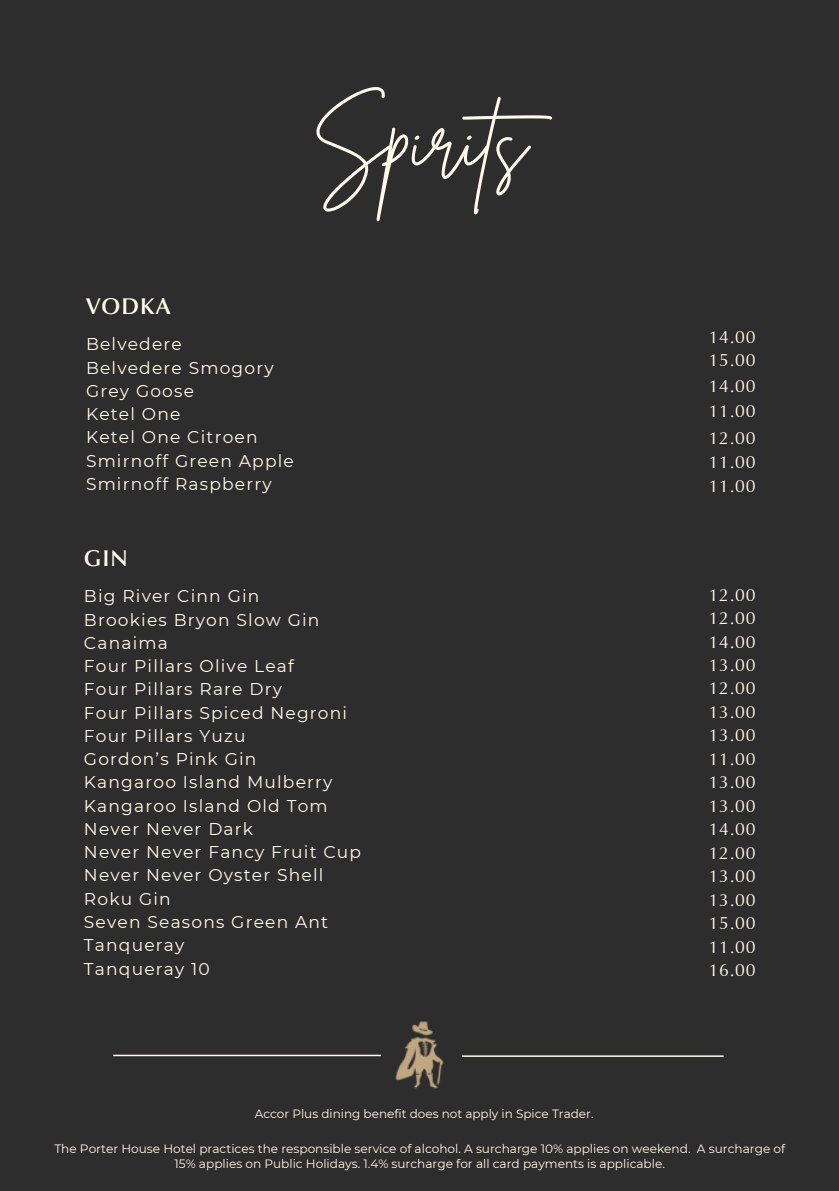
<style>
.page{position:relative;width:839px;height:1191px;background:#fff}
.page>*{position:absolute;margin:0;border:0;box-sizing:border-box;transform-origin:0 0}
.t1{font:80px "Brittany Signature";color:#fffbea}
.t2{font:600 22.8px "Optima LT Pro";letter-spacing:.04em;color:#fffbea}
.t3{font:17.6px "Optima LT Pro";letter-spacing:.04em;color:#fffbea}
.t4{font:17px "Montserrat";letter-spacing:.07em;color:#fffbea}
.t5{font:12px/15.2px "Montserrat";color:#fffbea;text-align:center}
</style>
<div class="page">
<div style="left:0;top:0;width:838px;height:1191px;background:#2e2d2d"></div>
<hr style="left:113px;top:1055px;width:268px;height:1px;background:#fffbea">
<hr style="left:462px;top:1055px;width:261px;height:2px;background:#fffbea">
<img style="left:395px;top:1021px;width:49px;height:68px">
<p class="t1" style="left:312px;top:88px;width:263px">Spirits</p>
<p class="t2" style="left:86px;top:297px;width:86px">VODKA</p>
<p class="t4" style="left:86px;top:334px;width:97px">Belvedere</p>
<p class="t4" style="left:86px;top:357px;width:189px">Belvedere Smogory</p>
<p class="t4" style="left:86px;top:380px;width:109px">Grey Goose</p>
<p class="t4" style="left:86px;top:404px;width:96px">Ketel One</p>
<p class="t4" style="left:86px;top:427px;width:173px">Ketel One Citroen</p>
<p class="t4" style="left:86px;top:450px;width:209px">Smirnoff Green Apple</p>
<p class="t4" style="left:86px;top:473px;width:187px">Smirnoff Raspberry</p>
<p class="t2" style="left:84px;top:549px;width:45px">GIN</p>
<p class="t4" style="left:84px;top:586px;width:177px">Big River Cinn Gin</p>
<p class="t4" style="left:84px;top:609px;width:237px">Brookies Bryon Slow Gin</p>
<p class="t4" style="left:84px;top:632px;width:85px">Canaima</p>
<p class="t4" style="left:84px;top:656px;width:211px">Four Pillars Olive Leaf</p>
<p class="t4" style="left:84px;top:679px;width:199px">Four Pillars Rare Dry</p>
<p class="t4" style="left:84px;top:702px;width:265px">Four Pillars Spiced Negroni</p>
<p class="t4" style="left:84px;top:725px;width:163px">Four Pillars Yuzu</p>
<p class="t4" style="left:84px;top:749px;width:174px">Gordon’s Pink Gin</p>
<p class="t4" style="left:84px;top:772px;width:250px">Kangaroo Island Mulberry</p>
<p class="t4" style="left:84px;top:795px;width:245px">Kangaroo Island Old Tom</p>
<p class="t4" style="left:84px;top:819px;width:171px">Never Never Dark</p>
<p class="t4" style="left:84px;top:842px;width:279px">Never Never Fancy Fruit Cup</p>
<p class="t4" style="left:84px;top:865px;width:241px">Never Never Oyster Shell</p>
<p class="t4" style="left:84px;top:888px;width:88px">Roku Gin</p>
<p class="t4" style="left:84px;top:912px;width:246px">Seven Seasons Green Ant</p>
<p class="t4" style="left:84px;top:935px;width:102px">Tanqueray</p>
<p class="t4" style="left:84px;top:958px;width:127px">Tanqueray 10</p>
<p class="t3" style="left:708px;top:330px;width:48px">14.00</p>
<p class="t3" style="left:708px;top:354px;width:48px">15.00</p>
<p class="t3" style="left:708px;top:379px;width:48px">14.00</p>
<p class="t3" style="left:708px;top:404px;width:48px">11.00</p>
<p class="t3" style="left:708px;top:431px;width:48px">12.00</p>
<p class="t3" style="left:708px;top:455px;width:48px">11.00</p>
<p class="t3" style="left:708px;top:479px;width:48px">11.00</p>
<p class="t3" style="left:708px;top:588px;width:48px">12.00</p>
<p class="t3" style="left:708px;top:611px;width:48px">12.00</p>
<p class="t3" style="left:708px;top:635px;width:48px">14.00</p>
<p class="t3" style="left:708px;top:658px;width:48px">13.00</p>
<p class="t3" style="left:708px;top:682px;width:48px">12.00</p>
<p class="t3" style="left:708px;top:705px;width:48px">13.00</p>
<p class="t3" style="left:708px;top:729px;width:48px">13.00</p>
<p class="t3" style="left:708px;top:752px;width:48px">11.00</p>
<p class="t3" style="left:708px;top:775px;width:48px">13.00</p>
<p class="t3" style="left:708px;top:799px;width:48px">13.00</p>
<p class="t3" style="left:708px;top:822px;width:48px">14.00</p>
<p class="t3" style="left:708px;top:846px;width:48px">12.00</p>
<p class="t3" style="left:708px;top:869px;width:48px">13.00</p>
<p class="t3" style="left:708px;top:893px;width:48px">13.00</p>
<p class="t3" style="left:708px;top:916px;width:48px">15.00</p>
<p class="t3" style="left:708px;top:940px;width:48px">11.00</p>
<p class="t3" style="left:708px;top:963px;width:48px">16.00</p>
<p class="t5" style="left:255px;top:1106px;width:340px">Accor Plus dining benefit does not apply in Spice Trader.</p>
<p class="t5" style="left:54px;top:1141px;width:732px">The Porter House Hotel practices the responsible service of alcohol. A surcharge 10% applies on weekend. A surcharge of<br>15% applies on Public Holidays. 1.4% surcharge for all card payments is applicable.</p>
</div>
